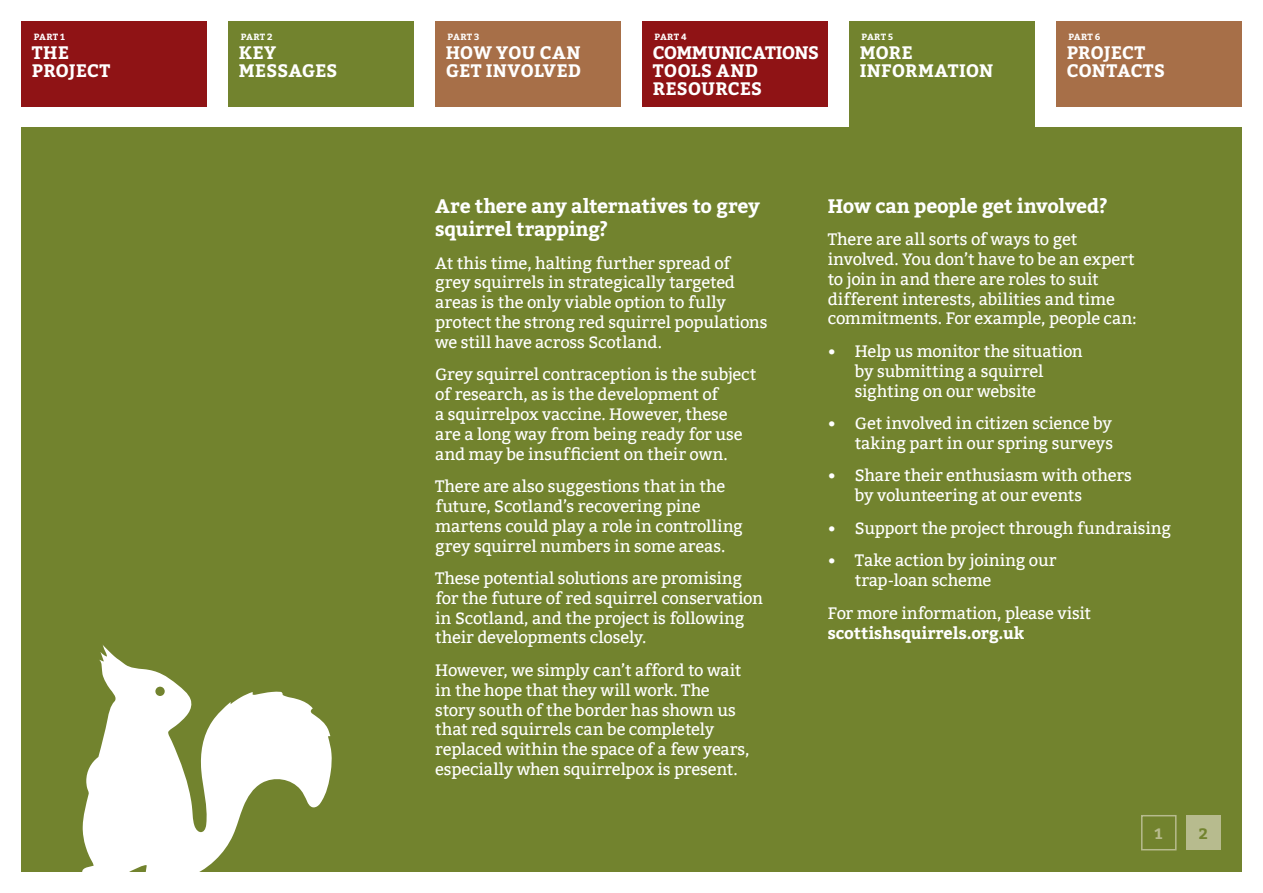
<style>
.page{position:relative;width:1263px;height:893px;background:#fff}
.page>*{position:absolute;margin:0;border:0;box-sizing:border-box;transform-origin:0 0}
.t1{font:700 19.5px/23.4px "Bitter";letter-spacing:-.01em;color:#fff}
.t2{font:700 18px/18px "Bitter";letter-spacing:.005em;color:#fff}
.t3{font:16.5px/19.8px "Bitter";letter-spacing:-.01em;color:#fff}
.t4{font:700 16.5px "Bitter";letter-spacing:-.005em;color:#fff}
.t5{font:700 15px "Bitter";color:#72832e}
.t6{font:700 15px "Bitter";color:#b7bb8e}
.t7{font:700 9px "Bitter";letter-spacing:.03em;color:#fff}
</style>
<div class="page">
<div style="left:21px;top:128px;width:1221px;height:744px;background:#72832e"></div>
<div style="left:642px;top:21px;width:186px;height:85px;background:#8f1315"></div>
<div style="left:21px;top:21px;width:186px;height:85px;background:#8f1315"></div>
<div style="left:849px;top:21px;width:186px;height:117px;background:#72832e"></div>
<div style="left:228px;top:21px;width:186px;height:85px;background:#72832e"></div>
<div style="left:1056px;top:21px;width:186px;height:85px;background:#a76f48"></div>
<div style="left:435px;top:21px;width:186px;height:85px;background:#a76f48"></div>
<svg style="left:82px;top:645px;width:250px;height:227px;fill:#fff"></svg>
<div style="left:1186px;top:816px;width:34px;height:34px;background:#b7bb8e"></div>
<div style="left:1141px;top:815px;width:35px;height:35px;border:2px solid #b7bb8e"></div>
<p class="t7" style="left:655px;top:31px;width:34px">PART 4</p>
<p class="t7" style="left:241px;top:31px;width:33px">PART 2</p>
<p class="t7" style="left:448px;top:31px;width:33px">PART 3</p>
<p class="t7" style="left:1068px;top:31px;width:33px">PART 6</p>
<p class="t7" style="left:34px;top:31px;width:33px">PART 1</p>
<p class="t2" style="left:32px;top:44px;width:80px">THE<br>PROJECT</p>
<p class="t2" style="left:239px;top:44px;width:100px">KEY<br>MESSAGES</p>
<p class="t2" style="left:446px;top:44px;width:137px">HOW YOU CAN<br>GET INVOLVED</p>
<p class="t2" style="left:653px;top:44px;width:168px">COMMUNICATIONS<br>TOOLS AND<br>RESOURCES</p>
<p class="t2" style="left:860px;top:44px;width:135px">MORE<br>INFORMATION</p>
<p class="t2" style="left:1067px;top:44px;width:100px">PROJECT<br>CONTACTS</p>
<p class="t7" style="left:861px;top:31px;width:33px">PART 5</p>
<p class="t1" style="left:435px;top:194px;width:327px">Are there any alternatives to grey squirrel trapping?</p>
<p class="t3" style="left:435px;top:253px;width:334px">At this time, halting further spread of grey squirrels in strategically targeted areas is the only viable option to fully protect the strong red squirrel populations we still have across Scotland.</p>
<p class="t3" style="left:435px;top:365px;width:322px">Grey squirrel contraception is the subject of research, as is the development of<br>a squirrelpox vaccine. However, these are a long way from being ready for use and may be insufficient on their own.</p>
<p class="t3" style="left:435px;top:477px;width:309px">There are also suggestions that in the future, Scotland s’ recovering pine martens could play a role in controlling grey squirrel numbers in some areas.</p>
<p class="t3" style="left:435px;top:569px;width:329px">These potential solutions are promising for the future of red squirrel conservation in Scotland, and the project is following their developments closely.</p>
<p class="t3" style="left:435px;top:661px;width:316px">However, we simply can t’ afford to wait in the hope that they will work. The story south of the border has shown us that red squirrels can be completely replaced within the space of a few years, especially when squirrelpox is present.</p>
<p class="t1" style="left:828px;top:194px;width:282px">How can people get involved?</p>
<p class="t3" style="left:828px;top:230px;width:310px">There are all sorts of ways to get involved. You don t’ have to be an expert to join in and there are roles to suit different interests, abilities and time commitments. For example, people can:</p>
<p class="t3" style="left:855px;top:341px;width:230px">Help us monitor the situation</p>
<p class="t3" style="left:828px;top:341px;width:10px">•</p>
<p class="t3" style="left:828px;top:414px;width:10px">•</p>
<p class="t3" style="left:828px;top:466px;width:10px">•</p>
<p class="t3" style="left:828px;top:518px;width:10px">•</p>
<p class="t3" style="left:855px;top:361px;width:190px">by submitting a squirrel sighting on our website</p>
<p class="t3" style="left:855px;top:414px;width:259px">Get involved in citizen science by</p>
<p class="t3" style="left:855px;top:427px;width:279px;line-height:32.5px">taking part in our spring surveys<br>Share their enthusiasm with others</p>
<p class="t3" style="left:855px;top:479px;width:318px;line-height:32.5px">by volunteering at our events<br>Support the project through fundraising</p>
<p class="t3" style="left:855px;top:551px;width:203px">Take action by joining our</p>
<p class="t3" style="left:828px;top:551px;width:10px">•</p>
<p class="t3" style="left:828px;top:564px;width:265px;line-height:32.5px;text-indent:27px">trap-loan scheme<br>For more information, please visit</p>
<p class="t4" style="left:828px;top:623px;width:198px">scottishsquirrels.org.uk</p>
<p class="t6" style="left:1154px;top:824px;width:10px">1</p>
<p class="t5" style="left:1199px;top:824px;width:11px">2</p>
</div>
